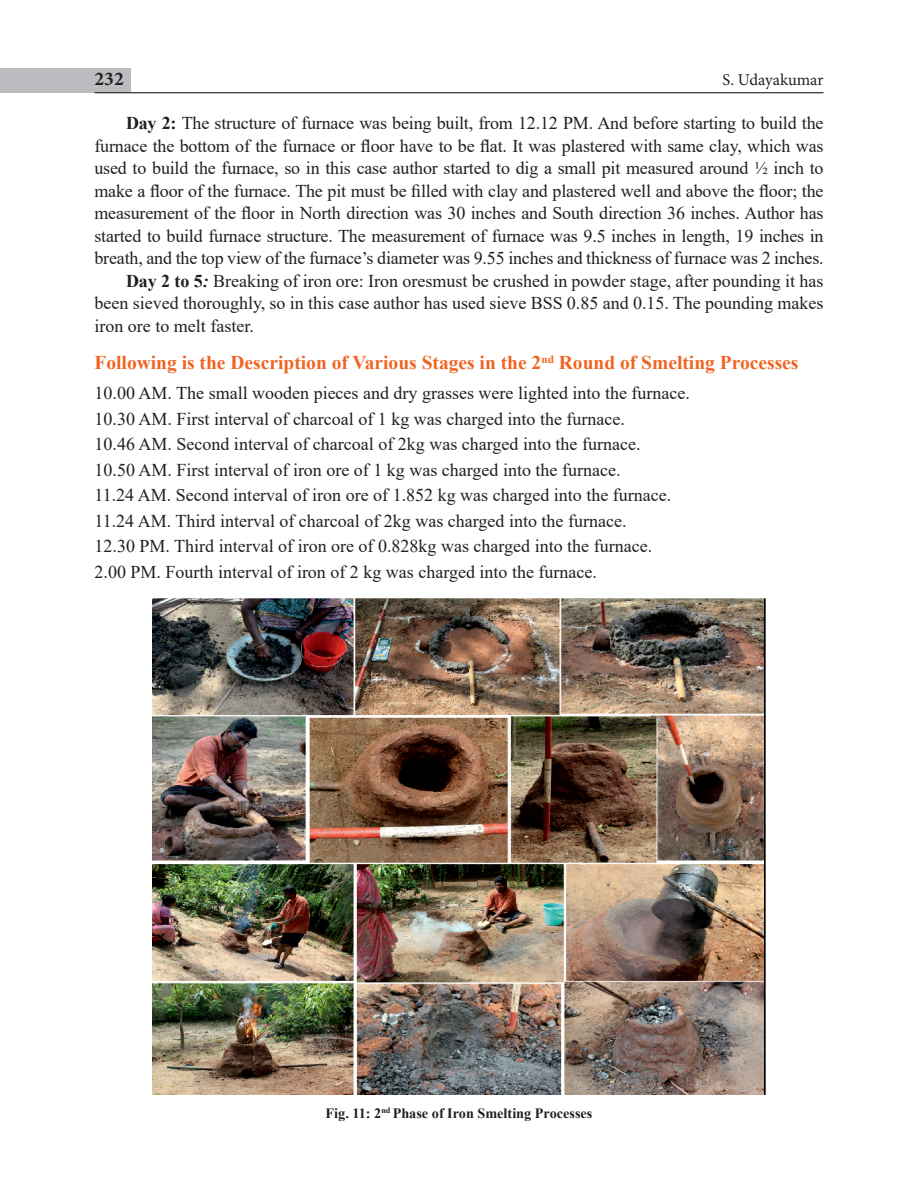
<style>
.page{position:relative;width:918px;height:1188px;background:#fff}
.page>*{position:absolute;margin:0;border:0;box-sizing:border-box;transform-origin:0 0}
.sub_head_1{font:700 19.5px "Times New Roman";color:#f06422}
.t1{font:700 19.5px "Minion Pro";color:#231f20}
.Body_text{font:18px/22.5px "Times New Roman";letter-spacing:-.005em;color:#231f20;text-align:justify}
.Body_left{font:18px "Times New Roman";color:#231f20}
.t2{font:16.5px "Minion Pro";letter-spacing:-.005em;color:#231f20}
.t3{font:700 14.25px "Times New Roman";color:#231f20}
.s1{font-weight:700}
.s2{font-weight:700;font-style:italic}
</style>
<div class="page">
<div style="left:1px;top:68px;width:130px;height:25px;background:#bcbdc0"></div>
<hr style="left:94px;top:92px;width:730px;height:1px;background:#231f20">
<img style="left:153px;top:599px;width:612px;height:496px">
<p class="t1" style="left:94px;top:65px;width:31px">232</p>
<p class="t2" style="left:723px;top:68px;width:102px">S. Udayakumar</p>
<p class="Body_text" style="left:94px;top:112px;width:731px;text-indent:32px"><span class="s1">Day 2:</span> The structure of furnace was being built, from 12.12 PM. And before starting to build the furnace the bottom of the furnace or floor have to be flat. It was plastered with same clay, which was used to build the furnace, so in this case author started to dig a small pit measured around ½ inch to make a floor of the furnace. The pit must be filled with clay and plastered well and above the floor; the measurement of the floor in North direction was 30 inches and South direction 36 inches. Author has started to build furnace structure. The measurement of furnace was 9.5 inches in length, 19 inches in breath, and the top view of the furnace’s diameter was 9.55 inches and thickness of furnace was 2 inches.</p>
<p class="Body_text" style="left:94px;top:269px;width:730px;text-indent:32px"><span class="s1">Day 2 to 5</span><span class="s2">:</span> Breaking of iron ore: Iron oresmust be crushed in powder stage, after pounding it has been sieved thoroughly, so in this case author has used sieve BSS 0.85 and 0.15. The pounding makes iron ore to melt faster.</p>
<p class="sub_head_1" style="left:94px;top:349px;width:706px">Following is the Description of Various Stages in the 2<sup>nd</sup> Round of Smelting Processes</p>
<p class="Body_left" style="left:94px;top:381px;width:597px">10.00 AM. The small wooden pieces and dry grasses were lighted into the furnace.</p>
<p class="Body_left" style="left:94px;top:406px;width:532px">10.30 AM. First interval of charcoal of 1 kg was charged into the furnace.</p>
<p class="Body_left" style="left:94px;top:432px;width:548px">10.46 AM. Second interval of charcoal of 2kg was charged into the furnace.</p>
<p class="Body_left" style="left:94px;top:457px;width:528px">10.50 AM. First interval of iron ore of 1 kg was charged into the furnace.</p>
<p class="Body_left" style="left:94px;top:483px;width:578px">11.24 AM. Second interval of iron ore of 1.852 kg was charged into the furnace.</p>
<p class="Body_left" style="left:94px;top:508px;width:534px">11.24 AM. Third interval of charcoal of 2kg was charged into the furnace.</p>
<p class="Body_left" style="left:94px;top:534px;width:559px">12.30 PM. Third interval of iron ore of 0.828kg was charged into the furnace.</p>
<p class="Body_left" style="left:94px;top:559px;width:504px">2.00 PM. Fourth interval of iron of 2 kg was charged into the furnace.</p>
<p class="t3" style="left:326px;top:1103px;width:268px">Fig. 11: 2<sup>nd</sup> Phase of Iron Smelting Processes</p>
</div>
